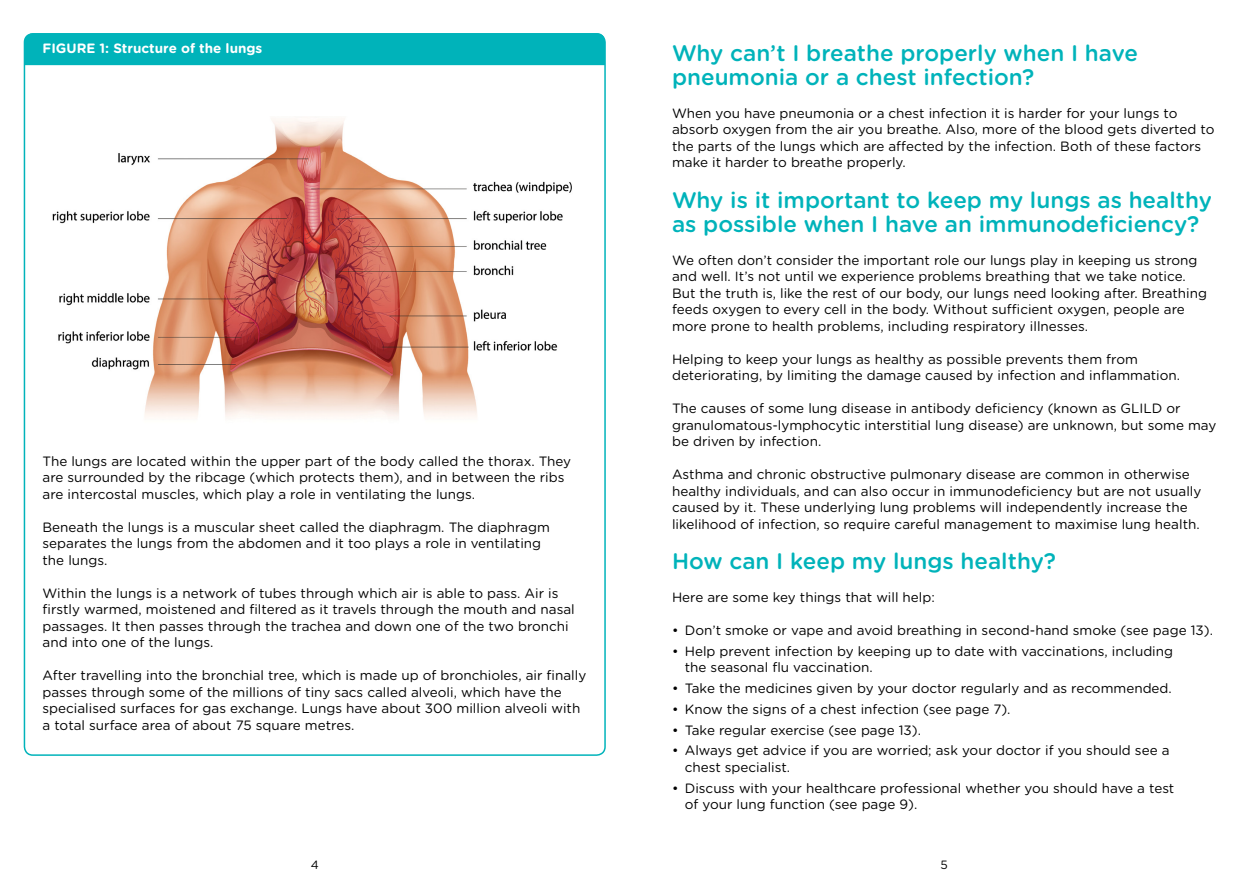
<style>
.page{position:relative;width:1259px;height:893px;background:#fff}
.page>*{position:absolute;margin:0;border:0;box-sizing:border-box;transform-origin:0 0}
.t1{font:500 22.5px/24px "Gotham Rounded";color:#00b3ba}
.t2{font:13.5px/16.5px "Gotham Rounded";color:#000}
.t3{font:700 13.5px "Gotham Rounded";color:#fff}
.t4{font:12px "Gotham Rounded";color:#000}
</style>
<div class="page">
<img style="left:52px;top:119px;width:520px;height:299px">
<div style="left:24px;top:33px;width:581px;height:32px;background:#00b3ba"></div>
<p class="t3" style="left:43px;top:39px;width:221px">FIGURE 1: Structure of the lungs</p>
<p class="t2" style="left:43px;top:452px;width:530px">The lungs are located within the upper part of the body called the thorax. They are surrounded by the ribcage (which protects them), and in between the ribs are intercostal muscles, which play a role in ventilating the lungs.</p>
<p class="t2" style="left:43px;top:518px;width:509px">Beneath the lungs is a muscular sheet called the diaphragm. The diaphragm separates the lungs from the abdomen and it too plays a role in ventilating the lungs.</p>
<p class="t2" style="left:43px;top:584px;width:534px">Within the lungs is a network of tubes through which air is able to pass. Air is firstly warmed, moistened and filtered as it travels through the mouth and nasal passages. It then passes through the trachea and down one of the two bronchi and into one of the lungs.</p>
<p class="t2" style="left:43px;top:667px;width:545px">After travelling into the bronchial tree, which is made up of bronchioles, air finally passes through some of the millions of tiny sacs called alveoli, which have the specialised surfaces for gas exchange. Lungs have about 300 million alveoli with a total surface area of about 75 square metres.</p>
<h1 class="t1" style="left:672px;top:40px;width:467px">Why can’t I breathe properly when I have pneumonia or a chest infection?</h1>
<p class="t2" style="left:672px;top:104px;width:544px">When you have pneumonia or a chest infection it is harder for your lungs to absorb oxygen from the air you breathe. Also, more of the blood gets diverted to the parts of the lungs which are affected by the infection. Both of these factors make it harder to breathe properly.</p>
<h1 class="t1" style="left:672px;top:187px;width:541px">Why is it important to keep my lungs as healthy as possible when I have an immunodeficiency?</h1>
<p class="t2" style="left:672px;top:251px;width:536px">We often don’t consider the important role our lungs play in keeping us strong and well. It’s not until we experience problems breathing that we take notice.<br>But the truth is, like the rest of our body, our lungs need looking after. Breathing feeds oxygen to every cell in the body. Without sufficient oxygen, people are more prone to health problems, including respiratory illnesses.</p>
<p class="t2" style="left:672px;top:350px;width:510px">Helping to keep your lungs as healthy as possible prevents them from deteriorating, by limiting the damage caused by infection and inflammation.</p>
<p class="t2" style="left:672px;top:399px;width:546px">The causes of some lung disease in antibody deficiency (known as GLILD or granulomatous-lymphocytic interstitial lung disease) are unknown, but some may be driven by infection.</p>
<p class="t2" style="left:672px;top:465px;width:531px">Asthma and chronic obstructive pulmonary disease are common in otherwise healthy individuals, and can also occur in immunodeficiency but are not usually caused by it. These underlying lung problems will independently increase the likelihood of infection, so require careful management to maximise lung health.</p>
<h1 class="t1" style="left:672px;top:548px;width:385px">How can I keep my lungs healthy?</h1>
<p class="t2" style="left:672px;top:588px;width:264px">Here are some key things that will help:</p>
<p class="t2" style="left:672px;top:621px;width:542px">• Don’t smoke or vape and avoid breathing in second-hand smoke (see page 13).</p>
<p class="t2" style="left:685px;top:642px;width:490px;text-indent:-13px">• Help prevent infection by keeping up to date with vaccinations, including the seasonal flu vaccination.</p>
<p class="t2" style="left:672px;top:679px;width:501px">• Take the medicines given by your doctor regularly and as recommended.</p>
<p class="t2" style="left:672px;top:700px;width:340px">• Know the signs of a chest infection (see page 7).</p>
<p class="t2" style="left:672px;top:721px;width:250px">• Take regular exercise (see page 13).</p>
<p class="t2" style="left:685px;top:742px;width:486px;text-indent:-13px">• Always get advice if you are worried; ask your doctor if you should see a chest specialist.</p>
<p class="t2" style="left:672px;top:779px;width:504px">• Discuss with your healthcare professional whether you should have a test</p>
<p class="t4" style="left:311px;top:857px;width:10px">4</p>
<p class="t4" style="left:940px;top:857px;width:9px">5</p>
</div>
